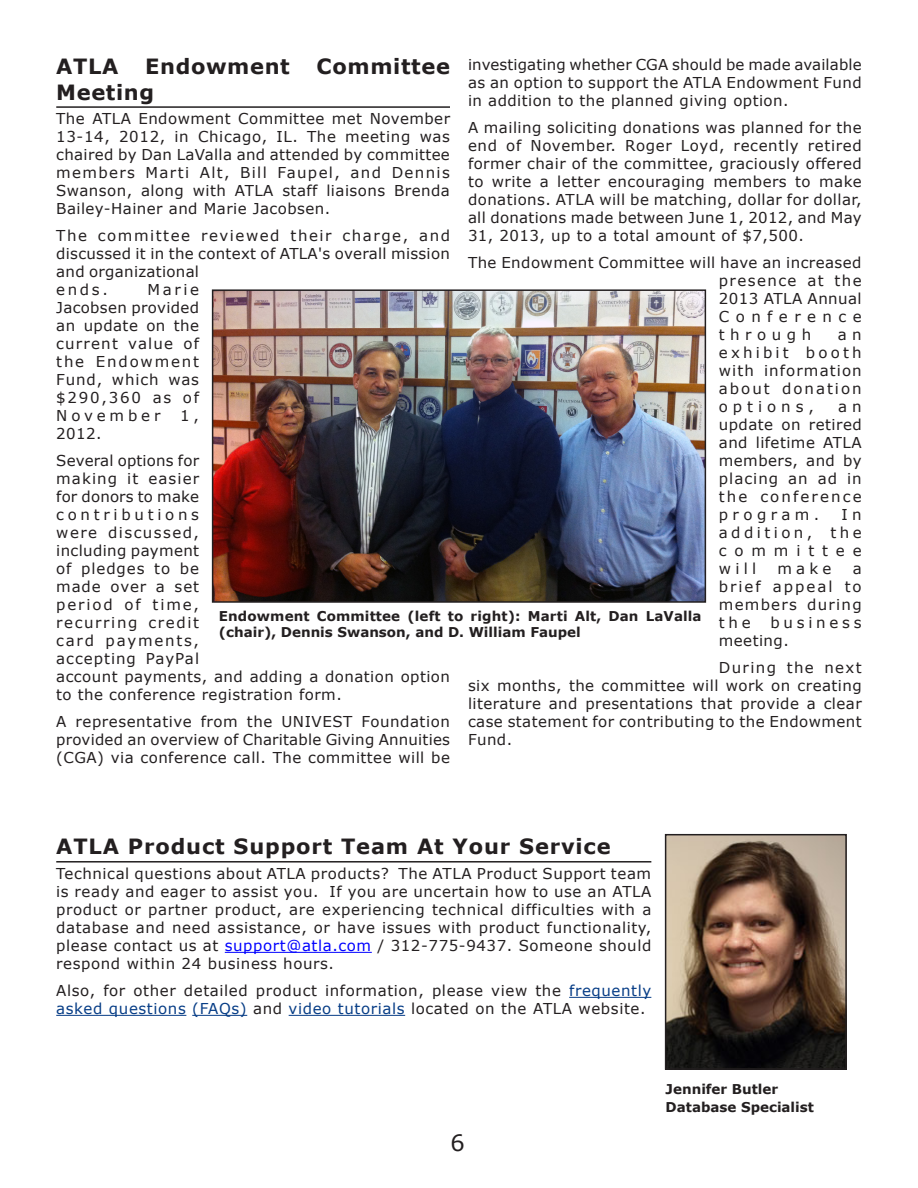
<style>
.page{position:relative;width:918px;height:1188px;background:#fff}
.page>*{position:absolute;margin:0;border:0;box-sizing:border-box;transform-origin:0 0}
.t1{font:22.5px "Verdana";color:#231f20}
.Headline{font:700 21px "Verdana";letter-spacing:.04em;color:#231f20}
.t2{font:15px/18px "Verdana";letter-spacing:.04em;color:#231f20;text-align:justify}
.t3{font:15px/18px "Verdana";letter-spacing:.02em;color:#231f20}
.t4{font:15px/18px "Verdana";letter-spacing:.255em;color:#231f20}
.t5{font:700 13.5px/16.2px "Verdana";color:#231f20}
.s1{color:#00f}
.s2{color:#073d86}
</style>
<div class="page">
<hr style="left:56px;top:106px;width:394px;height:2px;background:#231f20">
<img style="left:215px;top:292px;width:488px;height:308px">
<div style="left:212px;top:289px;width:494px;height:314px;border:2px solid #231f20"></div>
<hr style="left:56px;top:861px;width:595px;height:2px;background:#231f20">
<hr style="left:225px;top:952px;width:147px;height:1px;background:#00f">
<hr style="left:569px;top:997px;width:82px;height:1px;background:#073d86">
<hr style="left:56px;top:1015px;width:130px;height:1px;background:#073d86">
<hr style="left:192px;top:1015px;width:55px;height:1px;background:#073d86">
<hr style="left:289px;top:1015px;width:116px;height:1px;background:#073d86">
<img style="left:668px;top:837px;width:176px;height:230px">
<div style="left:665px;top:834px;width:182px;height:236px;border:2px solid #231f20"></div>
<p class="t2" style="left:468px;top:55px;width:395px">investigating whether CGA should be made available as an option to support the ATLA Endowment Fund in addition to the planned giving option.</p>
<p class="t2" style="left:468px;top:118px;width:395px">A mailing soliciting donations was planned for the end of November. Roger Loyd, recently retired former chair of the committee, graciously offered to write a letter encouraging members to make donations. ATLA will be matching, dollar for dollar, all donations made between June 1, 2012, and May 31, 2013, up to a total amount of $7,500.</p>
<p class="t2" style="left:719px;top:253px;width:144px;text-indent:-251px">The Endowment Committee will have an increased presence at the 2013 ATLA Annual Conference through</p>
<p class="Headline" style="left:56px;top:52px;width:64px">ATLA</p>
<p class="Headline" style="left:145px;top:52px;width:146px">Endowment</p>
<p class="Headline" style="left:317px;top:52px;width:135px">Committee</p>
<p class="Headline" style="left:56px;top:77px;width:99px">Meeting</p>
<p class="t2" style="left:56px;top:110px;width:395px">The ATLA Endowment Committee met November 13-14, 2012, in Chicago, IL. The meeting was chaired by Dan LaValla and attended by committee members Marti Alt, Bill Faupel, and Dennis Swanson, along with ATLA staff liaisons Brenda Bailey-Hainer and Marie Jacobsen.</p>
<p class="t3" style="left:56px;top:227px;width:395px">The committee reviewed their charge, and discussed it in the context of ATLA's overall mission and organizational<br>ends.</p>
<p class="t2" style="left:56px;top:281px;width:144px;text-indent:91px">Marie Jacobsen provided an update on the current value of the Endowment Fund, which was $290,360 as of November</p>
<p class="t2" style="left:719px;top:325px;width:144px;text-indent:119px">a n exhibit booth with information about donation options,</p>
<p class="t2" style="left:719px;top:397px;width:144px;text-indent:119px">a n update on retired and lifetime ATLA members, and by placing an ad in the conference program.</p>
<p class="t2" style="left:180px;top:407px;width:20px">1 ,</p>
<p class="t2" style="left:56px;top:425px;width:47px">2012.</p>
<p class="t2" style="left:56px;top:452px;width:395px;text-align:left">Several options for<br>making it easier<br>for donors to make<br>contributions<br>were discussed,<br>including payment<br>of pledges to be<br>made over a set<br>period of time,<br>recurring credit<br>card payments,<br>accepting PayPal<br>account payments, and adding a donation option to the conference registration form.</p>
<p class="t2" style="left:56px;top:713px;width:395px">A representative from the UNIVEST Foundation provided an overview of Charitable Giving Annuities (CGA) via conference call. The committee will be</p>
<p class="t2" style="left:719px;top:505px;width:144px;text-indent:123px">I n addition, the committee will</p>
<p class="t2" style="left:777px;top:559px;width:55px">make</p>
<p class="t2" style="left:719px;top:559px;width:144px;text-indent:134px">a brief appeal to members during the</p>
<p class="t5" style="left:219px;top:607px;width:484px">Endowment Committee (left to right): Marti Alt, Dan LaValla (chair), Dennis Swanson, and D. William Faupel</p>
<p class="t4" style="left:719px;top:613px;width:144px;text-indent:51px">business meeting.</p>
<p class="t2" style="left:468px;top:658px;width:395px;text-indent:251px">During the next six months, the committee will work on creating literature and presentations that provide a clear case statement for contributing to the Endowment Fund.</p>
<p class="Headline" style="left:56px;top:832px;width:556px">ATLA Product Support Team At Your Service</p>
<p class="t2" style="left:56px;top:864px;width:597px">Technical questions about ATLA products? The ATLA Product Support team is ready and eager to assist you. If you are uncertain how to use an ATLA product or partner product, are experiencing technical difficulties with a database and need assistance, or have issues with product functionality, please contact us at <span class="s1">support@atla.com</span> / 312-775-9437. Someone should respond within 24 business hours.</p>
<p class="t2" style="left:56px;top:981px;width:597px">Also, for other detailed product information, please view the <span class="s2">frequently asked questions (FAQs)</span> and <span class="s2">video tutorials</span> located on the ATLA website.</p>
<h1 class="t1" style="left:450px;top:1128px;width:16px">6</h1>
<p class="t5" style="left:666px;top:1080px;width:114px">Jennifer Butler</p>
<p class="t5" style="left:666px;top:1098px;width:150px">Database Specialist</p>
</div>
